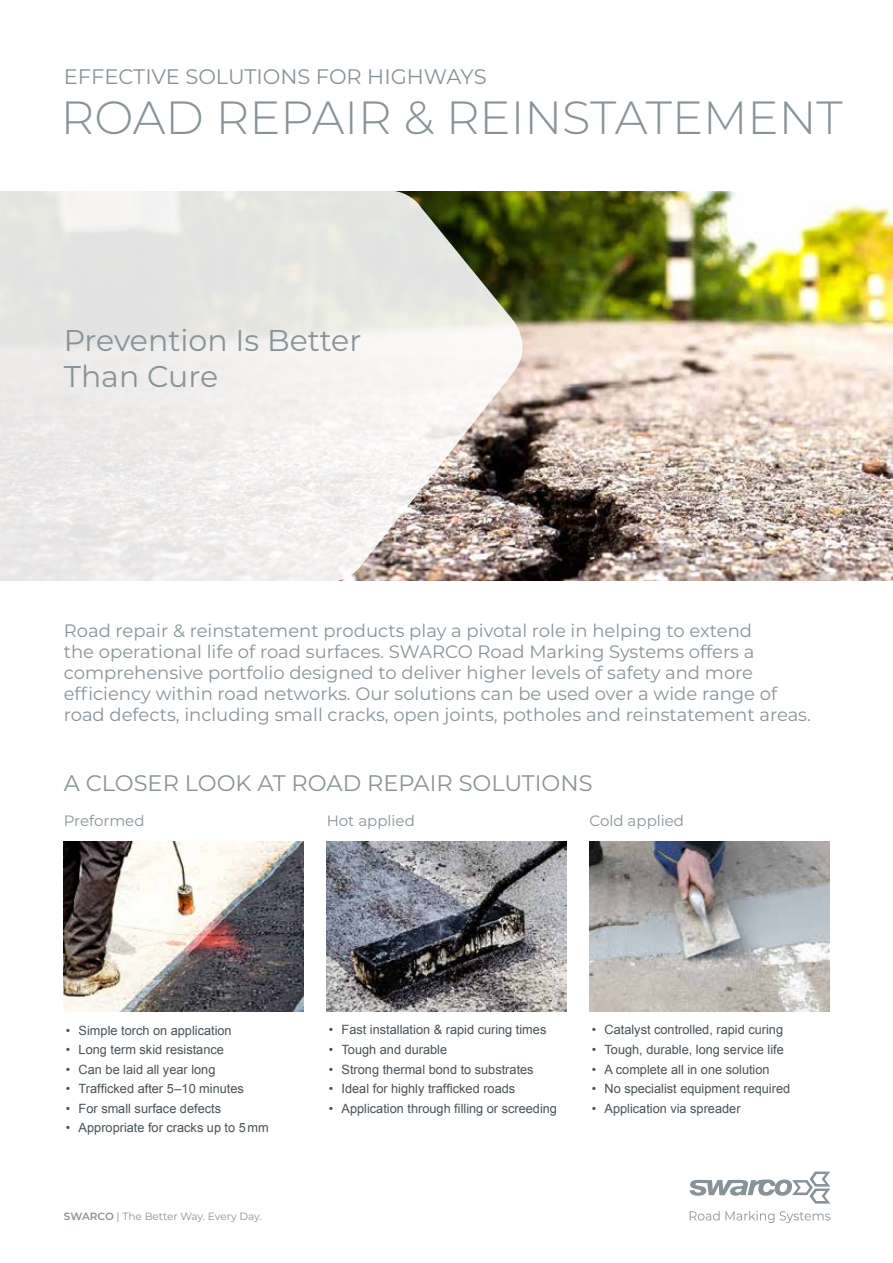
<style>
.page{position:relative;width:893px;height:1263px;background:#fff}
.page>*{position:absolute;margin:0;border:0;box-sizing:border-box;transform-origin:0 0}
.t1{font:300 46.5px "Montserrat";color:#889399}
.t2{font:30px/36px "Montserrat";color:#889399}
.t3{font:22.5px "Montserrat";color:#889399}
.t4{font:21px "Montserrat";color:#889399}
.t5{font:18px/21px "Montserrat";color:#889399}
.t6{font:15px "Montserrat";color:#889399}
.t7{font:12.75px "Arial";color:#485258}
.t8{font:10.5px "Montserrat";color:#889399}
.s1{font-weight:600}
</style>
<div class="page">
<svg style="left:690px;top:1211px;width:140px;height:12px"></svg>
<svg style="left:690px;top:1171px;width:140px;height:32px"></svg>
<img style="left:523px;top:191px;width:370px;height:390px">
<svg style="left:0;top:191px;width:523px;height:390px;fill:#ebeae8"></svg>
<img style="left:64px;top:841px;width:239px;height:170px">
<img style="left:327px;top:841px;width:239px;height:170px">
<img style="left:590px;top:841px;width:239px;height:170px">
<h3 class="t4" style="left:64px;top:62px;width:424px">EFFECTIVE SOLUTIONS FOR HIGHWAYS</h3>
<h1 class="t1" style="left:61px;top:86px;width:783px">ROAD REPAIR &amp; REINSTATEMENT</h1>
<h2 class="t2" style="left:64px;top:321px;width:299px">Prevention Is Better<br>Than Cure</h2>
<p class="t5" style="left:64px;top:619px;width:749px">Road repair &amp; reinstatement products play a pivotal role in helping to extend<br>the operational life of road surfaces. SWARCO Road Marking Systems offers a comprehensive portfolio designed to deliver higher levels of safety and more efficiency within road networks. Our solutions can be used over a wide range of road defects, including small cracks, open joints, potholes and reinstatement areas.</p>
<h3 class="t3" style="left:64px;top:767px;width:530px">A CLOSER LOOK AT ROAD REPAIR SOLUTIONS</h3>
<p class="t6" style="left:590px;top:810px;width:96px">Cold applied</p>
<p class="t6" style="left:64px;top:810px;width:82px">Preformed</p>
<p class="t6" style="left:327px;top:810px;width:90px">Hot applied</p>
<p class="t7" style="left:66px;top:1022px;width:167px">• Simple torch on application</p>
<p class="t7" style="left:66px;top:1041px;width:160px">• Long term skid resistance</p>
<p class="t7" style="left:66px;top:1061px;width:151px">• Can be laid all year long</p>
<p class="t7" style="left:66px;top:1080px;width:180px">• Trafficked after 5–10 minutes</p>
<p class="t7" style="left:66px;top:1100px;width:157px">• For small surface defects</p>
<p class="t7" style="left:66px;top:1119px;width:204px">• Appropriate for cracks up to 5mm</p>
<p class="t8" style="left:64px;top:1209px;width:200px"><span class="s1">SWARCO</span> | The Better Way. Every Day.</p>
<p class="t7" style="left:329px;top:1022px;width:219px">• Fast installation &amp; rapid curing times</p>
<p class="t7" style="left:329px;top:1041px;width:120px">• Tough and durable</p>
<p class="t7" style="left:329px;top:1061px;width:206px">• Strong thermal bond to substrates</p>
<p class="t7" style="left:329px;top:1080px;width:188px">• Ideal for highly trafficked roads</p>
<p class="t7" style="left:329px;top:1100px;width:230px">• Application through filling or screeding</p>
<p class="t7" style="left:592px;top:1021px;width:193px">• Catalyst controlled, rapid curing</p>
<p class="t7" style="left:592px;top:1041px;width:194px">• Tough, durable, long service life</p>
<p class="t7" style="left:592px;top:1061px;width:179px">• A complete all in one solution</p>
<p class="t7" style="left:592px;top:1080px;width:200px">• No specialist equipment required</p>
<p class="t7" style="left:592px;top:1100px;width:150px">• Application via spreader</p>
</div>
